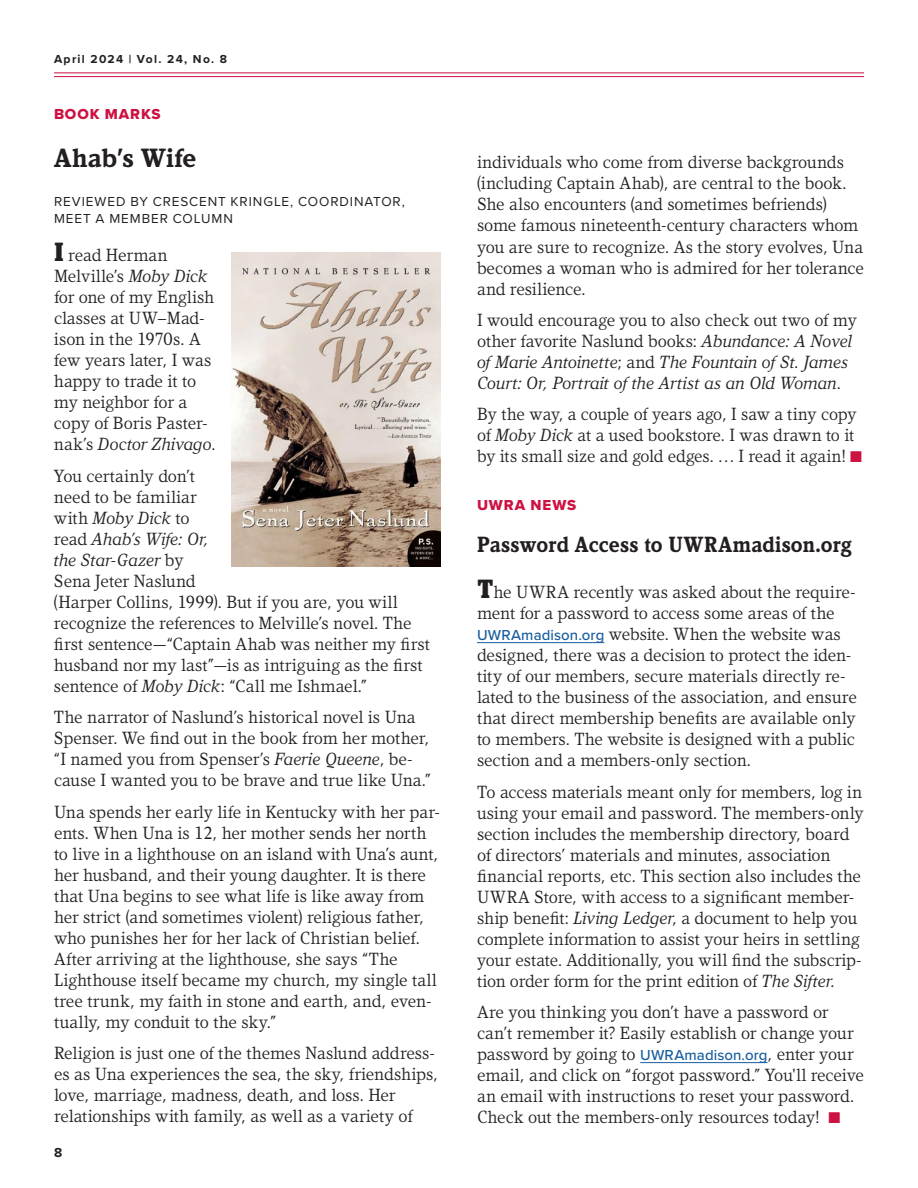
<style>
.page{position:relative;width:918px;height:1188px;background:#fff}
.page>*{position:absolute;margin:0;border:0;box-sizing:border-box;transform-origin:0 0}
.HED3-KandalBold-18-18-rrxh{font:700 27px "Kandal";letter-spacing:.015em;color:#231f20}
.HED3-KandalBold-18-18-rrxh-2{font:700 22.5px "Kandal";letter-spacing:.01em;color:#231f20;scale:.95 1}
.TEXTPLUS-Kandal-Book-12-14_7-rr{font:18px/21px "Kandal";letter-spacing:-.005em;color:#231f20}
.TEXTPLUS-Kandal-Book-12-14_7-rr-2{font:italic 18px/21px "Kandal";letter-spacing:-.005em;color:#231f20}
.KICKER-ProximaBlk-Red-10-14-xh_50{font:15px "Proxima Nova Extrabld";letter-spacing:.06em;color:#cd1141}
.BYLINE-ProximaReg-9-12-rrxh{font:13.5px/18px "Proxima Nova";letter-spacing:.065em;color:#231f20}
.t1{font:700 13.5px "Proxima Nova";color:#231f20}
.t2{font:700 12px "Proxima Nova";letter-spacing:.11em;color:#231f20}
.s1{font-weight:900;font-size:27px}
.s2{font-style:italic}
.s3{font-style:normal}
.s4{color:#cd1141}
.s5{font-family:"Proxima Nova";font-weight:500;font-size:15px;color:#175d9e}
</style>
<div class="page">
<hr style="left:54px;top:72px;width:810px;height:1px;background:#cd1141">
<hr style="left:54px;top:76px;width:810px;height:1px;background:#cd1141">
<img style="left:231px;top:252px;width:210px;height:315px">
<hr style="left:477px;top:642px;width:127px;height:1px;background:#175d9e">
<hr style="left:640px;top:1062px;width:128px;height:1px;background:#175d9e">
<p class="t2" style="left:54px;top:51px;width:174px">April 2024 | Vol. 24, No. 8</p>
<p class="KICKER-ProximaBlk-Red-10-14-xh_50" style="left:54px;top:102px;width:108px">BOOK MARKS</p>
<p class="HED3-KandalBold-18-18-rrxh" style="left:54px;top:142px;width:144px">Ahab’s Wife</p>
<p class="BYLINE-ProximaReg-9-12-rrxh" style="left:54px;top:191px;width:352px">REVIEWED BY CRESCENT KRINGLE, COORDINATOR,<br>MEET A MEMBER COLUMN</p>
<p class="TEXTPLUS-Kandal-Book-12-14_7-rr" style="left:54px;top:244px;width:163px"><span class="s1">I</span> read Herman<br>Melville’s <span class="s2">Moby Dick </span>for one of my English classes at UW–Mad&shy;ison in the 1970s. A few years later, I was happy to trade it to my neighbor for a copy of Boris Paster&shy;nak’s <span class="s2">Doctor Zhivago</span>.</p>
<p class="TEXTPLUS-Kandal-Book-12-14_7-rr" style="left:54px;top:465px;width:378px">You certainly don’t<br>need to be familiar<br>with <span class="s2">Moby Dick</span> to<br>read <span class="s2">Ahab’s Wife: Or,<br>the Star-Gazer</span> by<br>Sena Jeter Naslund<br>(Harper Collins, 1999). But if you are, you will recognize the references to Melville’s novel. The first sentence—“Captain Ahab was neither my first husband nor my last”—is as intriguing as the first sentence of <span class="s2">Moby Dick</span>: “Call me Ishmael.”</p>
<p class="TEXTPLUS-Kandal-Book-12-14_7-rr" style="left:54px;top:707px;width:379px">The narrator of Naslund’s historical novel is Una Spenser. We find out in the book from her mother, “I named you from Spenser’s <span class="s2">Faerie Queene</span>, be&shy;cause I wanted you to be brave and true like Una.”</p>
<p class="TEXTPLUS-Kandal-Book-12-14_7-rr" style="left:54px;top:801px;width:387px">Una spends her early life in Kentucky with her par&shy;ents. When Una is 12, her mother sends her north to live in a lighthouse on an island with Una’s aunt, her husband, and their young daughter. It is there that Una begins to see what life is like away from her strict (and sometimes violent) religious father, who punishes her for her lack of Christian belief.<br>After arriving at the lighthouse, she says “The Lighthouse itself became my church, my single tall tree trunk, my faith in stone and earth, and, even&shy;tually, my conduit to the sky.”</p>
<p class="TEXTPLUS-Kandal-Book-12-14_7-rr" style="left:54px;top:1043px;width:386px">Religion is just one of the themes Naslund address&shy;es as Una experiences the sea, the sky, friendships, love, marriage, madness, death, and loss. Her relationships with family, as well as a variety of</p>
<p class="t1" style="left:54px;top:1142px;width:10px">8</p>
<p class="TEXTPLUS-Kandal-Book-12-14_7-rr" style="left:477px;top:152px;width:388px">individuals who come from diverse backgrounds (including Captain Ahab), are central to the book.<br>She also encounters (and sometimes befriends) some famous nineteenth-century characters whom you are sure to recognize. As the story evolves, Una becomes a woman who is admired for her tolerance and resilience.</p>
<p class="TEXTPLUS-Kandal-Book-12-14_7-rr-2" style="left:477px;top:310px;width:381px"><span class="s3">I would encourage you to also check out two of my other favorite Naslund books:</span> Abundance: A Novel of Marie Antoinette<span class="s3">; and</span> The Fountain of St. James Court: Or, Portrait of the Artist as an Old Woman<span class="s3">.</span></p>
<p class="TEXTPLUS-Kandal-Book-12-14_7-rr" style="left:477px;top:404px;width:387px">By the way, a couple of years ago, I saw a tiny copy of <span class="s2">Moby Dick</span> at a used bookstore. I was drawn to it by its small size and gold edges. … I read it again! <span class="s4">■</span></p>
<p class="KICKER-ProximaBlk-Red-10-14-xh_50" style="left:477px;top:494px;width:101px">UWRA NEWS</p>
<p class="HED3-KandalBold-18-18-rrxh-2" style="left:477px;top:532px;width:396px">Password Access to UWRAmadison.org</p>
<p class="TEXTPLUS-Kandal-Book-12-14_7-rr" style="left:477px;top:582px;width:381px"><span class="s1">T</span>he UWRA recently was asked about the require&shy;ment for a password to access some areas of the <span class="s5">UWRAmadison.org</span> website. When the website was designed, there was a decision to protect the iden&shy;tity of our members, secure materials directly re&shy;lated to the business of the association, and ensure that direct membership benefits are available only to members. The website is designed with a public section and a members-only section.</p>
<p class="TEXTPLUS-Kandal-Book-12-14_7-rr" style="left:477px;top:781px;width:388px">To access materials meant only for members, log in using your email and password. The members-only section includes the membership directory, board of directors’ materials and minutes, association financial reports, etc. This section also includes the UWRA Store, with access to a significant member&shy;ship benefit: <span class="s2">Living Ledger</span>, a document to help you complete information to assist your heirs in settling your estate. Additionally, you will find the subscrip&shy;tion order form for the print edition of <span class="s2">The Sifter</span>.</p>
<p class="TEXTPLUS-Kandal-Book-12-14_7-rr" style="left:477px;top:1002px;width:389px">Are you thinking you don’t have a password or can’t remember it? Easily establish or change your password by going to <span class="s5">UWRAmadison.org</span>, enter your email, and click on “forgot password.” You'll receive an email with instructions to reset your password.<br>Check out the members-only resources today! <span class="s4">■</span></p>
</div>
